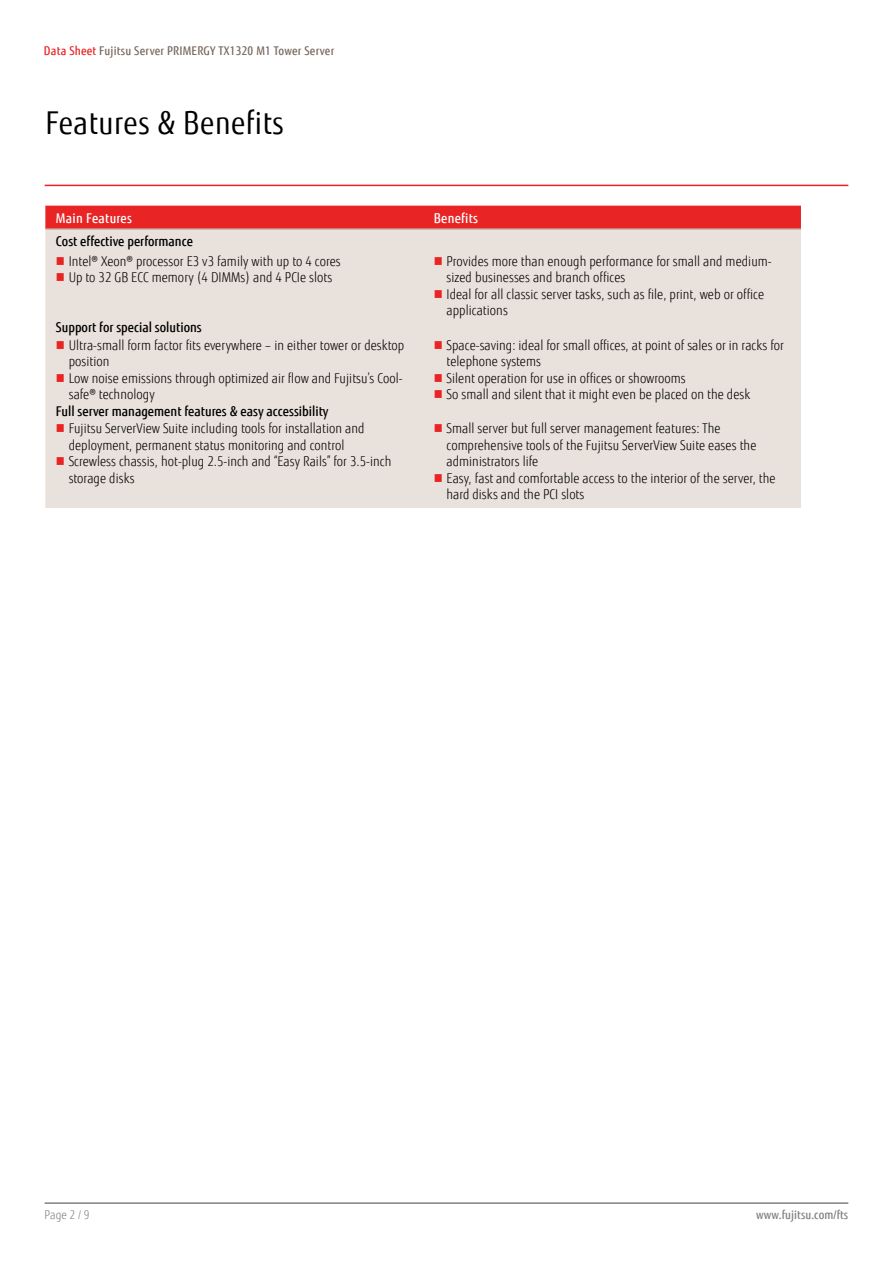
<style>
.page{position:relative;width:893px;height:1263px;background:#fff}
.page>*{position:absolute;margin:0;border:0;box-sizing:border-box;transform-origin:0 0}
.t1{font:31.5px "Fujitsu Sans";letter-spacing:.02em;color:#000;scale:.9 1}
.t2{font:300 13.5px/16.5px "Fujitsu Sans";letter-spacing:.005em;color:#000;scale:.9 1}
.t3{font:500 13.5px "Fujitsu Sans";color:#000;scale:.9 1}
.t4{font:500 13.5px "Fujitsu Sans";letter-spacing:.02em;color:#fff;scale:.9 1}
.t5{font:500 12px "Fujitsu Sans";letter-spacing:.02em;color:#79695e;scale:.9 1}
.t6{font:500 12px "Fujitsu Sans";letter-spacing:.005em;color:#818280;scale:.9 1}
.t7{font:300 12px "Fujitsu Sans";color:#818280;scale:.9 1}
.s1{color:#e92425}
</style>
<div class="page">
<hr style="left:45px;top:1202px;width:803px;height:2px;background:#818280">
<div style="left:45px;top:206px;width:756px;height:22px;background:#e92425"></div>
<div style="left:45px;top:230px;width:756px;height:278px;background:#e9e1db"></div>
<hr style="left:45px;top:228px;width:378px;height:2px;background:#c9bbb0">
<hr style="left:423px;top:228px;width:378px;height:2px;background:#c9bbb0">
<hr style="left:45px;top:185px;width:803px;height:1px;background:#ed1d24">
<svg style="left:57px;top:257px;width:7px;height:8px"></svg>
<svg style="left:57px;top:273px;width:7px;height:8px"></svg>
<svg style="left:435px;top:257px;width:7px;height:8px"></svg>
<svg style="left:435px;top:290px;width:7px;height:8px"></svg>
<svg style="left:57px;top:341px;width:7px;height:8px"></svg>
<svg style="left:57px;top:374px;width:7px;height:8px"></svg>
<svg style="left:435px;top:341px;width:7px;height:8px"></svg>
<svg style="left:435px;top:374px;width:7px;height:8px"></svg>
<svg style="left:435px;top:390px;width:7px;height:8px"></svg>
<svg style="left:57px;top:424px;width:7px;height:8px"></svg>
<svg style="left:57px;top:457px;width:7px;height:8px"></svg>
<svg style="left:435px;top:424px;width:7px;height:8px"></svg>
<svg style="left:435px;top:474px;width:7px;height:8px"></svg>
<p class="t5" style="left:44px;top:43px;width:324px"><span class="s1">Data Sheet</span> Fujitsu Server PRIMERGY TX1320 M1 Tower Server</p>
<h1 class="t1" style="left:45px;top:104px;width:267px">Features &amp; Benefits</h1>
<p class="t4" style="left:56px;top:210px;width:86px">Main Features</p>
<p class="t4" style="left:434px;top:210px;width:51px">Benefits</p>
<p class="t3" style="left:56px;top:233px;width:154px">Cost effective performance</p>
<p class="t2" style="left:69px;top:253px;width:304px">Intel® Xeon® processor E3 v3 family with up to 4 cores<br>Up to 32 GB ECC memory (4 DIMMs) and 4 PCIe slots</p>
<p class="t2" style="left:447px;top:253px;width:363px">Provides more than enough performance for small and medium&shy;sized businesses and branch offices<br>Ideal for all classic server tasks, such as file, print, web or office applications</p>
<p class="t3" style="left:56px;top:319px;width:163px">Support for special solutions</p>
<p class="t2" style="left:69px;top:337px;width:374px">Ultra-small form factor fits everywhere – in either tower or desktop position<br>Low noise emissions through optimized air flow and Fujitsu’s Cool&shy;safe® technology</p>
<p class="t2" style="left:447px;top:337px;width:376px">Space-saving: ideal for small offices, at point of sales or in racks for telephone systems<br>Silent operation for use in offices or showrooms<br>So small and silent that it might even be placed on the desk</p>
<p class="t3" style="left:56px;top:403px;width:304px">Full server management features &amp; easy accessibility</p>
<p class="t2" style="left:69px;top:420px;width:360px">Fujitsu ServerView Suite including tools for installation and deployment, permanent status monitoring and control Screwless chassis, hot-plug 2.5-inch and “Easy Rails” for 3.5-inch storage disks</p>
<p class="t2" style="left:447px;top:420px;width:367px">Small server but full server management features: The comprehensive tools of the Fujitsu ServerView Suite eases the administrators life<br>Easy, fast and comfortable access to the interior of the server, the hard disks and the PCI slots</p>
<p class="t7" style="left:45px;top:1208px;width:51px">Page 2 / 9</p>
<p class="t6" style="left:756px;top:1208px;width:104px">www.fujitsu.com/fts</p>
</div>
